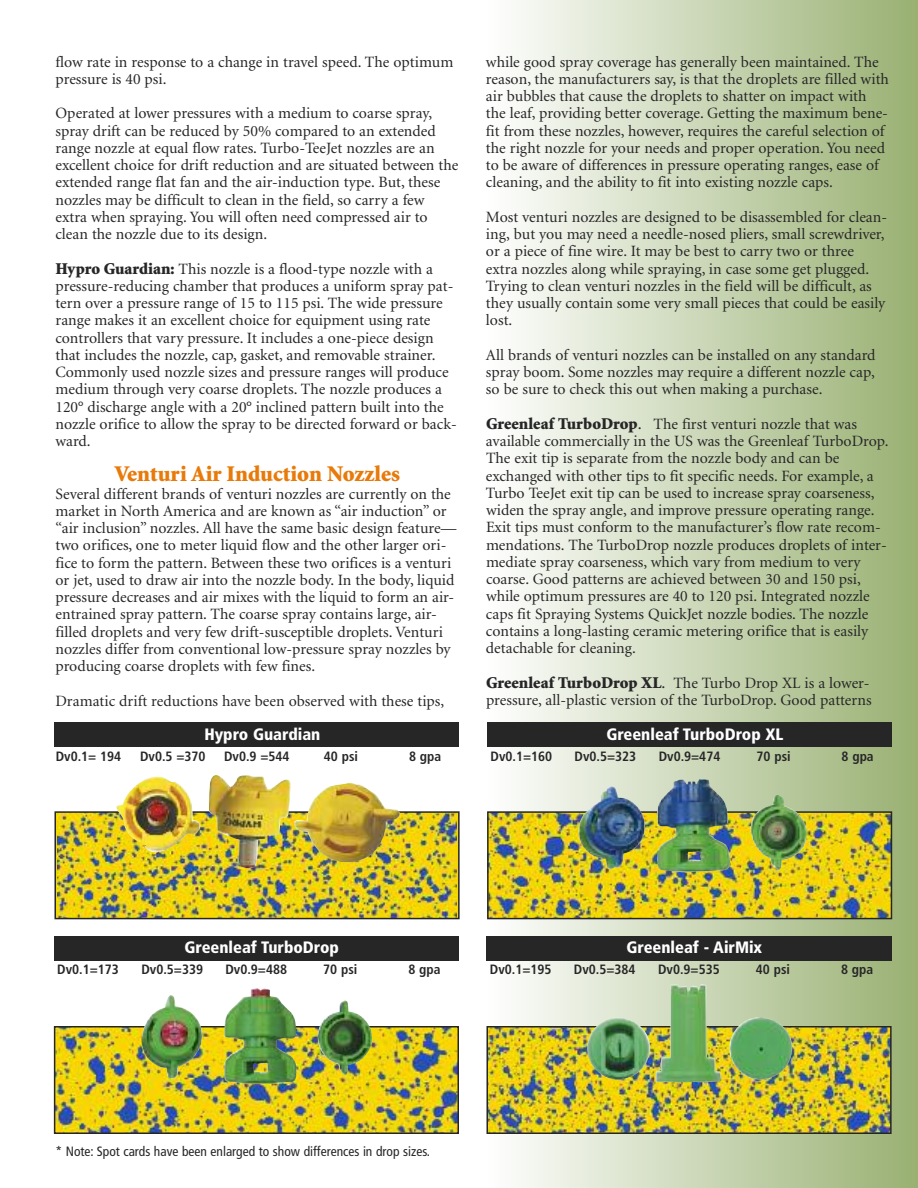
<style>
.page{position:relative;width:918px;height:1188px;background:#fff}
.page>*{position:absolute;margin:0;border:0;box-sizing:border-box;transform-origin:0 0}
.t1{font:900 22.5px "Minion";color:#e87a0a}
.t2{font:900 condensed 16.5px "Frutiger";color:#fff}
.t3{font:15.75px/17.2px "Minion";color:#272627}
.t4{font:700 condensed 13.5px "Frutiger";color:#272627}
.t5{font:condensed 13.5px "Frutiger";color:#272627}
.s1{font-weight:900;font-size:16.5px}
.s2{font-size:16.5px}
</style>
<div class="page">
<div style="left:486px;top:0;width:432px;height:1188px;background:linear-gradient(to right,#fefefe,#99b072)"></div>
<img style="left:58px;top:814px;width:398px;height:102px">
<div style="left:54px;top:811px;width:406px;height:108px;border:2px solid #272627"></div>
<img style="left:116px;top:775px;width:284px;height:93px">
<div style="left:54px;top:722px;width:405px;height:25px;background:#272627"></div>
<img style="left:57px;top:1029px;width:399px;height:102px">
<div style="left:54px;top:1026px;width:405px;height:108px;border:2px solid #272627"></div>
<img style="left:141px;top:988px;width:231px;height:96px">
<div style="left:54px;top:936px;width:405px;height:24px;background:#272627"></div>
<img style="left:490px;top:814px;width:399px;height:102px">
<div style="left:487px;top:811px;width:405px;height:108px;border:2px solid #272627"></div>
<img style="left:578px;top:779px;width:229px;height:94px">
<div style="left:487px;top:722px;width:405px;height:25px;background:#272627"></div>
<img style="left:489px;top:1029px;width:400px;height:102px">
<div style="left:486px;top:1026px;width:406px;height:108px;border:2px solid #272627"></div>
<img style="left:587px;top:984px;width:205px;height:99px">
<div style="left:486px;top:936px;width:405px;height:24px;background:#272627"></div>
<p class="t3" style="left:56px;top:54px;width:399px">flow rate in response to a change in travel speed. The optimum pressure is 40 psi.</p>
<p class="t3" style="left:55px;top:106px;width:404px">Operated at lower pressures with a medium to coarse spray, spray drift can be reduced by 50% compared to an extended range nozzle at equal flow rates. Turbo-TeeJet nozzles are an excellent choice for drift reduction and are situated between the extended range flat fan and the air-induction type. But, these nozzles may be difficult to clean in the field, so carry a few extra when spraying. You will often need compressed air to clean the nozzle due to its design.</p>
<p class="t3" style="left:55px;top:261px;width:403px"><span class="s1">Hypro Guardian:</span> This nozzle is a flood-type nozzle with a pressure-reducing chamber that produces a uniform spray pat&shy;tern over a pressure range of 15 to 115 psi. The wide pressure range makes it an excellent choice for equipment using rate controllers that vary pressure. It includes a one-piece design that includes the nozzle, cap, gasket, and removable strainer.<br>Commonly used nozzle sizes and pressure ranges will produce medium through very coarse droplets. The nozzle produces a 120° discharge angle with a 20° inclined pattern built into the nozzle orifice to allow the spray to be directed forward or back&shy;ward.</p>
<h1 class="t1" style="left:114px;top:466px;width:287px">Venturi Air Induction Nozzles</h1>
<p class="t3" style="left:55px;top:486px;width:403px">Several different brands of venturi nozzles are currently on the market in North America and are known as “air induction” or “air inclusion” nozzles. All have the same basic design feature— two orifices, one to meter liquid flow and the other larger ori&shy;fice to form the pattern. Between these two orifices is a venturi or jet, used to draw air into the nozzle body. In the body, liquid pressure decreases and air mixes with the liquid to form an air&shy;entrained spray pattern. The coarse spray contains large, air&shy;filled droplets and very few drift-susceptible droplets. Venturi nozzles differ from conventional low-pressure spray nozzles by producing coarse droplets with few fines.</p>
<p class="t3" style="left:56px;top:693px;width:390px">Dramatic drift reductions have been observed with these tips,</p>
<p class="t3" style="left:486px;top:54px;width:405px">while good spray coverage has generally been maintained. The reason, the manufacturers say, is that the droplets are filled with air bubbles that cause the droplets to shatter on impact with the leaf, providing better coverage. Getting the maximum bene&shy;fit from these nozzles, however, requires the careful selection of the right nozzle for your needs and proper operation. You need to be aware of differences in pressure operating ranges, ease of cleaning, and the ability to fit into existing nozzle caps.</p>
<p class="t3" style="left:486px;top:210px;width:403px">Most venturi nozzles are designed to be disassembled for clean&shy;ing, but you may need a needle-nosed pliers, small screwdriver, or a piece of fine wire. It may be best to carry two or three extra nozzles along while spraying, in case some get plugged.<br>Trying to clean venturi nozzles in the field will be difficult, as they usually contain some very small pieces that could be easily lost.</p>
<p class="t3" style="left:486px;top:348px;width:391px;text-align:justify">All brands of venturi nozzles can be installed on any standard spray boom. Some nozzles may require a different nozzle cap, so be sure to check this out when making a purchase.</p>
<p class="t3" style="left:486px;top:417px;width:404px"><span class="s1">Greenleaf TurboDrop</span><span class="s2">.</span> The first venturi nozzle that was available commercially in the US was the Greenleaf TurboDrop.<br>The exit tip is separate from the nozzle body and can be exchanged with other tips to fit specific needs. For example, a Turbo TeeJet exit tip can be used to increase spray coarseness, widen the spray angle, and improve pressure operating range.<br>Exit tips must conform to the manufacturer’s flow rate recom&shy;mendations. The TurboDrop nozzle produces droplets of inter&shy;mediate spray coarseness, which vary from medium to very coarse. Good patterns are achieved between 30 and 150 psi, while optimum pressures are 40 to 120 psi. Integrated nozzle caps fit Spraying Systems QuickJet nozzle bodies. The nozzle contains a long-lasting ceramic metering orifice that is easily detachable for cleaning.</p>
<p class="t3" style="left:486px;top:675px;width:387px"><span class="s1">Greenleaf TurboDrop XL</span><span class="s2">.</span> The Turbo Drop XL is a lower&shy;pressure, all-plastic version of the TurboDrop. Good patterns</p>
<p class="t2" style="left:204px;top:727px;width:118px">Hypro Guardian</p>
<p class="t2" style="left:606px;top:727px;width:179px">Greenleaf TurboDrop XL</p>
<p class="t4" style="left:56px;top:751px;width:67px">Dv0.1= 194</p>
<p class="t4" style="left:140px;top:751px;width:67px">Dv0.5 =370</p>
<p class="t4" style="left:224px;top:751px;width:67px">Dv0.9 =544</p>
<p class="t4" style="left:324px;top:751px;width:36px">40 psi</p>
<p class="t4" style="left:409px;top:751px;width:34px">8 gpa</p>
<p class="t4" style="left:491px;top:751px;width:63px">Dv0.1=160</p>
<p class="t4" style="left:575px;top:751px;width:63px">Dv0.5=323</p>
<p class="t4" style="left:659px;top:751px;width:63px">Dv0.9=474</p>
<p class="t4" style="left:757px;top:751px;width:36px">70 psi</p>
<p class="t4" style="left:842px;top:751px;width:34px">8 gpa</p>
<p class="t2" style="left:185px;top:941px;width:156px">Greenleaf TurboDrop</p>
<p class="t4" style="left:57px;top:964px;width:63px">Dv0.1=173</p>
<p class="t4" style="left:141px;top:964px;width:63px">Dv0.5=339</p>
<p class="t4" style="left:225px;top:964px;width:63px">Dv0.9=488</p>
<p class="t4" style="left:323px;top:964px;width:36px">70 psi</p>
<p class="t4" style="left:408px;top:964px;width:34px">8 gpa</p>
<p class="t2" style="left:627px;top:941px;width:137px">Greenleaf - AirMix</p>
<p class="t4" style="left:490px;top:964px;width:63px">Dv0.1=195</p>
<p class="t4" style="left:574px;top:964px;width:63px">Dv0.5=384</p>
<p class="t4" style="left:658px;top:964px;width:63px">Dv0.9=535</p>
<p class="t4" style="left:756px;top:964px;width:36px">40 psi</p>
<p class="t4" style="left:841px;top:964px;width:34px">8 gpa</p>
<p class="t5" style="left:56px;top:1146px;width:376px">* Note: Spot cards have been enlarged to show differences in drop sizes.</p>
</div>
